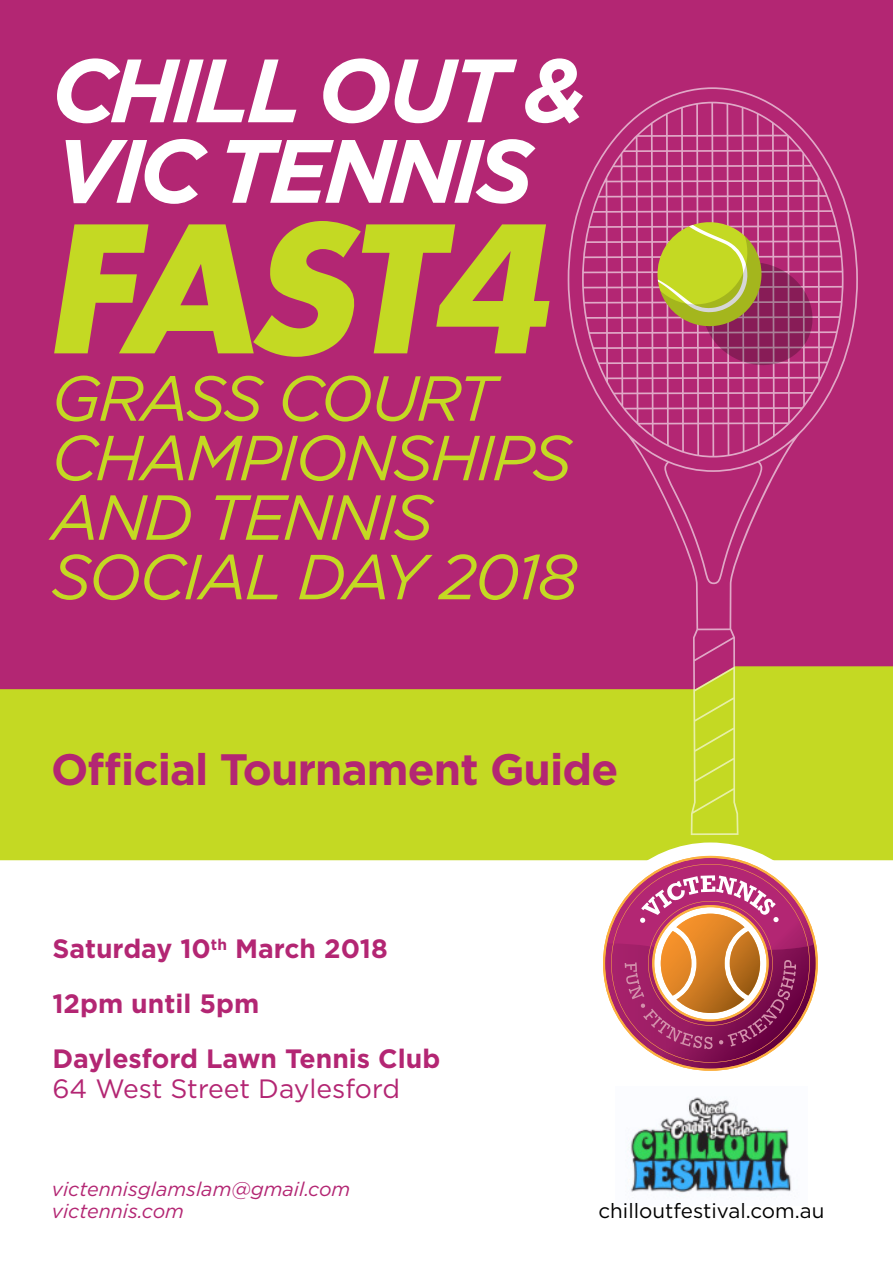
<style>
.page{position:relative;width:893px;height:1263px;background:#fff}
.page>*{position:absolute;margin:0;border:0;box-sizing:border-box;transform-origin:0 0}
.t1{font:italic 700 89.7px "Gotham";letter-spacing:-.07em;color:#fff}
.t2{font:italic 63.45px/59.6px "Gotham";letter-spacing:-.04em;color:#c4d923}
.t3{font:700 43.95px "Gotham";letter-spacing:-.02em;color:#b32673}
.t4{font:700 26.55px/55.1px "Gotham";color:#b32673}
.t5{font:26.55px "Gotham";color:#b32673}
.t6{font:20.55px "Gotham";color:#000}
.t7{font:italic 19.8px/22.5px "Gotham";color:#b32673}
</style>
<div class="page">
<div style="left:0;top:0;width:893px;height:849px;background:#b32673"></div>
<svg style="left:0;top:666px;width:893px;height:194px;background:#c2c52b"></svg>
<svg style="left:568px;top:87px;width:290px;height:748px"></svg>
<svg style="left:582px;top:101px;width:262px;height:357px"></svg>
<svg style="left:657px;top:220px;width:155px;height:145px"></svg>
<svg style="left:54px;top:221px;width:495px;height:136px"></svg>
<img style="left:630px;top:1097px;width:162px;height:96px">
<div style="left:590px;top:842px;width:241px;height:242px;background:#fff;border-radius:50%"></div>
<svg style="left:603px;top:856px;width:215px;height:215px"></svg>
<svg style="left:607px;top:858px;width:207px;height:205px"></svg>
<h1 class="t1" style="left:51px;top:31px;width:536px">CHILL OUT &amp;</h1>
<h1 class="t1" style="left:54px;top:112px;width:481px">VIC TENNIS</h1>
<h2 class="t2" style="left:51px;top:367px;width:529px">GRASS COURT<br>CHAMPIONSHIPS<br>AND TENNIS<br>SOCIAL DAY 2018</h2>
<h3 class="t3" style="left:51px;top:740px;width:569px">Official Tournament Guide</h3>
<p class="t4" style="left:52px;top:921px;width:389px">Saturday 10<sup>th</sup> March 2018<br>12pm until 5pm<br>Daylesford Lawn Tennis Club</p>
<p class="t5" style="left:52px;top:1071px;width:349px">64 West Street Daylesford</p>
<p class="t7" style="left:52px;top:1177px;width:300px">victennisglamslam@gmail.com victennis.com</p>
<p class="t6" style="left:598px;top:1197px;width:227px">chilloutfestival.com.au</p>
</div>
